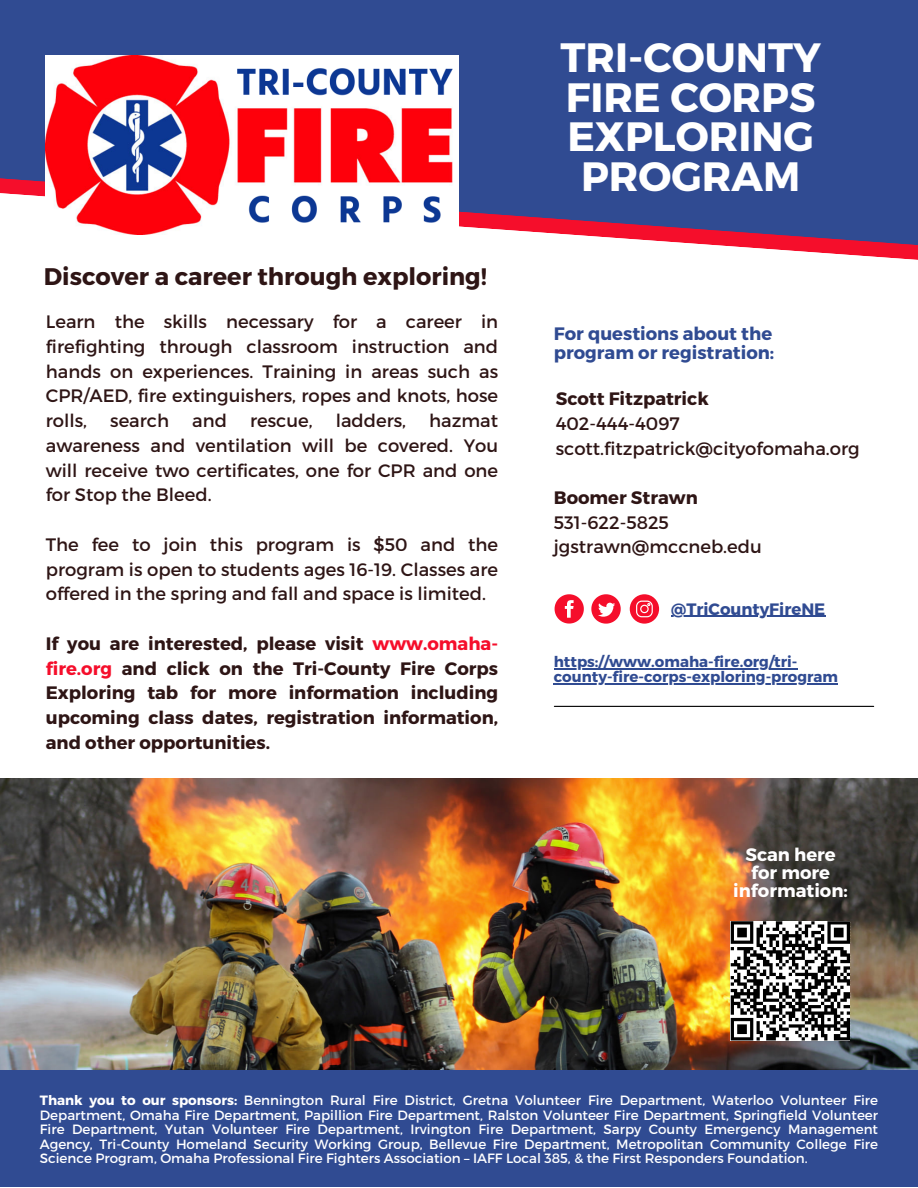
<style>
.page{position:relative;width:918px;height:1188px;background:#fff}
.page>*{position:absolute;margin:0;border:0;box-sizing:border-box;transform-origin:0 0}
.t1{font:700 40.95px/39.3px "Montserrat";color:#fff;text-align:center}
.t2{font:700 24px "Montserrat";color:#2e1515}
.t3{font:18px/24.8px "Montserrat";color:#2e1515;text-align:justify}
.t4{font:700 18px/24.8px "Montserrat";color:#2e1515;text-align:justify}
.t5{font:700 18px/19.2px "Montserrat";color:#304b92}
.t6{font:700 18px/18px "Montserrat";color:#fff;text-align:center}
.t7{font:700 16.5px "Montserrat";color:#304b92}
.t8{font:700 15px "Montserrat";color:#304b92}
.t9{font:13.5px/14.5px "Montserrat";color:#fff;text-align:justify}
.s1{color:#f50e2b}
.s2{font-weight:700}
</style>
<div class="page">
<svg style="left:0;top:0;width:918px;height:251px;background:#4b5897"></svg>
<img style="left:0;top:778px;width:917px;height:292px">
<div style="left:0;top:1070px;width:918px;height:117px;background:#304b92"></div>
<img style="left:46px;top:55px;width:413px;height:179px">
<svg style="left:731px;top:921px;width:119px;height:119px"></svg>
<hr style="left:554px;top:706px;width:320px;height:1px;background:#000">
<svg style="left:555px;top:594px;width:29px;height:30px"></svg>
<svg style="left:591px;top:594px;width:30px;height:30px"></svg>
<svg style="left:630px;top:594px;width:29px;height:30px"></svg>
<hr style="left:671px;top:616px;width:154px;height:1px;background:#304b92">
<hr style="left:554px;top:669px;width:243px;height:1px;background:#304b92">
<hr style="left:554px;top:683px;width:284px;height:1px;background:#304b92">
<h2 class="t2" style="left:44px;top:261px;width:445px">Discover a career through exploring!</h2>
<h4 class="t3" style="left:46px;top:308px;width:454px">Learn the skills necessary for a career in firefighting through classroom instruction and hands on experiences. Training in areas such as CPR/AED, fire extinguishers, ropes and knots, hose rolls,</h4>
<h4 class="t3" style="left:46px;top:407px;width:454px;text-indent:383px">hazmat awareness and ventilation will be covered. You will receive two certificates, one for CPR and one for Stop the Bleed.</h4>
<h4 class="t3" style="left:46px;top:531px;width:454px">The fee to join this program is $50 and the program is open to students ages 16-19. Classes are offered in the spring and fall and space is limited.</h4>
<h3 class="t4" style="left:46px;top:630px;width:454px">If you are interested, please visit <span class="s1">www.omaha&shy;fire.org</span> and click on the Tri-County Fire Corps Exploring tab for more information including upcoming class dates, registration information, and other opportunities.</h3>
<h4 class="t3" style="left:110px;top:407px;width:60px">search</h4>
<h4 class="t3" style="left:192px;top:407px;width:36px">and</h4>
<h4 class="t3" style="left:250px;top:407px;width:64px">rescue,</h4>
<h4 class="t3" style="left:336px;top:407px;width:72px">ladders,</h4>
<h3 class="t1" style="left:561px;top:36px;width:262px">TRI-COUNTY<br>FIRE CORPS<br>EXPLORING<br>PROGRAM</h3>
<p class="t5" style="left:554px;top:323px;width:222px">For questions about the program or registration:</p>
<h3 class="t3" style="left:556px;top:386px;width:305px;text-align:left"><span class="s2">Scott Fitzpatrick<br></span>402-444-4097 scott.fitzpatrick@cityofomaha.org</h3>
<p class="t3" style="left:554px;top:484px;width:210px;text-align:left"><span class="s2">Boomer Strawn<br></span>531-622-5825 jgstrawn@mccneb.edu</p>
<p class="t7" style="left:671px;top:598px;width:156px">@TriCountyFireNE</p>
<h5 class="t8" style="left:554px;top:652px;width:245px">https://www.omaha-fire.org/tri-</h5>
<p class="t8" style="left:554px;top:667px;width:286px">county-fire-corps-exploring-program</p>
<h4 class="t6" style="left:733px;top:844px;width:116px">Scan here for more information:</h4>
<h4 class="t9" style="left:40px;top:1092px;width:840px"><span class="s2">Thank you to our sponsors:</span> Bennington Rural Fire District, Gretna Volunteer Fire Department, Waterloo Volunteer Fire Department, Omaha Fire Department, Papillion Fire Department, Ralston Volunteer Fire Department, Springfield Volunteer Fire Department, Yutan Volunteer Fire Department, Irvington Fire Department, Sarpy County Emergency Management Agency, Tri-County Homeland Security Working Group, Bellevue Fire Department, Metropolitan Community College Fire Science Program, Omaha Professional Fire Fighters Association – IAFF Local 385, &amp; the First Responders Foundation.</h4>
</div>
